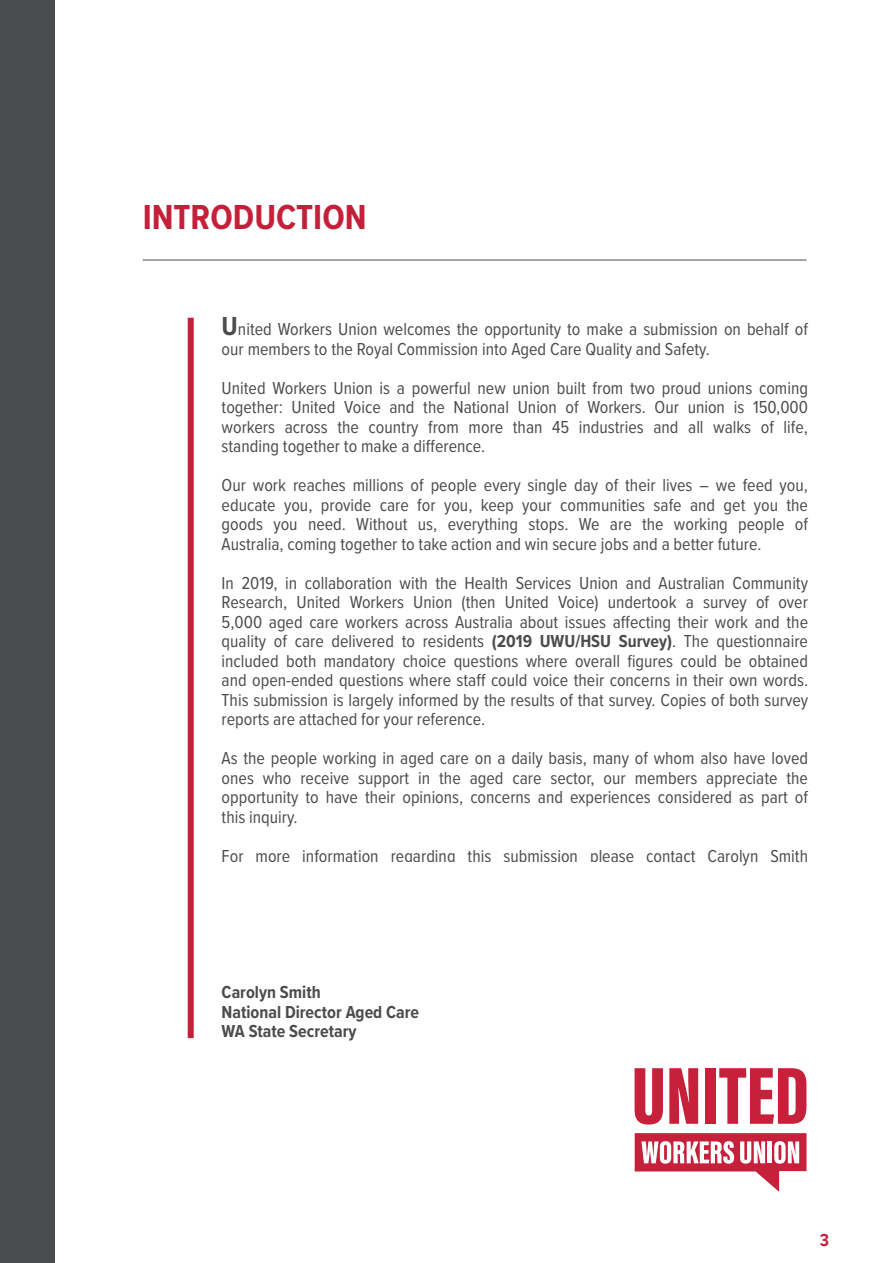
<style>
.page{position:relative;width:893px;height:1263px;background:#fff}
.page>*{position:absolute;margin:0;border:0;box-sizing:border-box;transform-origin:0 0}
.t1{font:700 36px "Proxima Nova Cond";color:#c5203a}
.t2{font:18px/19.5px "Proxima Nova Cond";color:#4b4c4d;text-align:justify}
.t3{font:700 18px/19.5px "Proxima Nova Cond";color:#4b4c4d}
.t4{font:700 18px "Proxima Nova Cond";color:#c5203a}
.s1{font-weight:700;font-size:27px}
.s2{font-weight:700}
</style>
<div class="page">
<div style="left:0;top:0;width:54px;height:1263px;background:#4b4c4d"></div>
<hr style="left:143px;top:260px;width:663px;height:1px;background:#4b4c4d">
<div style="left:188px;top:318px;width:6px;height:720px;background:#c5203a"></div>
<svg style="left:635px;top:1068px;width:28px;height:56px"></svg>
<svg style="left:669px;top:1068px;width:29px;height:56px;background:#cf455b"></svg>
<div style="left:705px;top:1068px;width:10px;height:56px;background:#c6203b"></div>
<svg style="left:719px;top:1068px;width:87px;height:56px"></svg>
<svg style="left:635px;top:1133px;width:171px;height:59px"></svg>
<p class="t1" style="left:143px;top:191px;width:225px">INTRODUCTION</p>
<p class="t2" style="left:222px;top:319px;width:588px"><span class="s1">U</span>nited Workers Union welcomes the opportunity to make a submission on behalf of our members to the Royal Commission into Aged Care Quality and Safety.</p>
<p class="t2" style="left:222px;top:377px;width:588px">United Workers Union is a powerful new union built from two proud unions coming together: United Voice and the National Union of Workers. Our union is 150,000 workers across the country from more than 45 industries and all walks of life, standing together to make a difference.</p>
<p class="t2" style="left:222px;top:475px;width:588px">Our work reaches millions of people every single day of their lives – we feed you, educate you, provide care for you, keep your communities safe and get you the goods you need. Without us, everything stops. We are the working people of Australia, coming together to take action and win secure jobs and a better future.</p>
<p class="t2" style="left:222px;top:572px;width:588px">In 2019, in collaboration with the Health Services Union and Australian Community Research, United Workers Union (then United Voice) undertook a survey of over 5,000 aged care workers across Australia about issues affecting their work and the quality of care delivered to residents <span class="s2">(2019 UWU/HSU Survey)</span>. The questionnaire included both mandatory choice questions where overall figures could be obtained and open-ended questions where staff could voice their concerns in their own words.<br>This submission is largely informed by the results of that survey. Copies of both survey reports are attached for your reference.</p>
<p class="t2" style="left:222px;top:748px;width:588px">As the people working in aged care on a daily basis, many of whom also have loved ones who receive support in the aged care sector, our members appreciate the opportunity to have their opinions, concerns and experiences considered as part of this inquiry.</p>
<p class="t2" style="left:222px;top:845px;width:588px">For more information regarding this submission please contact Carolyn Smith</p>
<p class="t3" style="left:222px;top:982px;width:199px">Carolyn Smith<br>National Director Aged Care</p>
<p class="t3" style="left:222px;top:1021px;width:136px">WA State Secretary</p>
<p class="t4" style="left:820px;top:1226px;width:11px">3</p>
</div>
